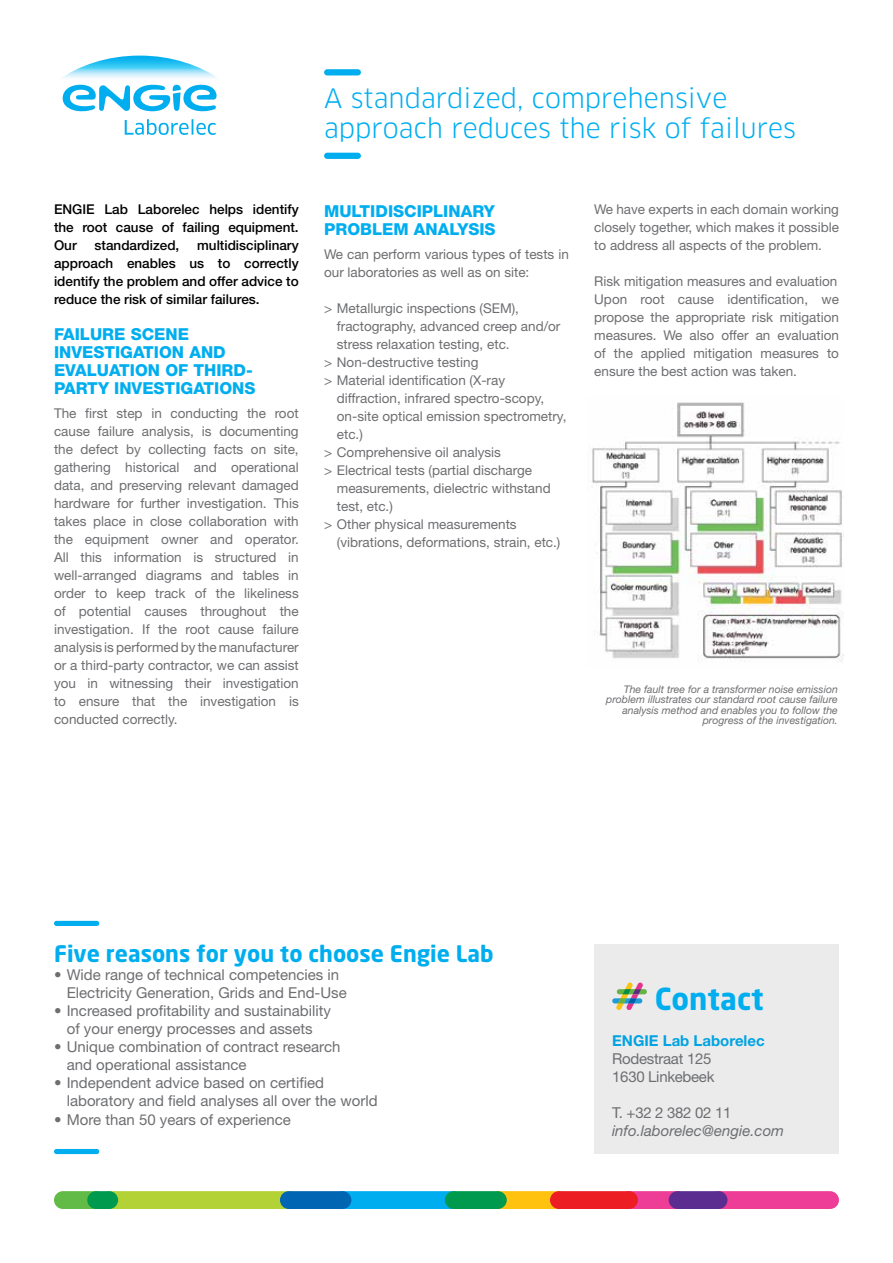
<style>
.page{position:relative;width:893px;height:1263px;background:#fff}
.page>*{position:absolute;margin:0;border:0;box-sizing:border-box;transform-origin:0 0}
.t1{font:700 30px "Neo Sans";color:#00aeef}
.t2{font:26.1px/30px "Clan OT";color:#00aeef}
.t3{font:700 22.5px "Neo Sans";color:#00aeef}
.t4{font:800 16.5px/18px "Helvetica Neue";color:#00aeef}
.t5{font:15px/18px "Helvetica Neue LT Std";color:#6d6e71}
.t6{font:15px/18px "Helvetica Neue LT Std";letter-spacing:-.02em;color:#6d6e71}
.t7{font:italic 15px "Helvetica Neue LT Std";color:#6d6e71}
.t8{font:700 15px "Helvetica Neue LT Std";color:#00a3e1}
.t9{font:13.5px/18px "Helvetica Neue LT Std";color:#6d6e71;text-align:justify}
.t10{font:500 13.5px/18px "Helvetica Neue LT Std";color:#000;text-align:justify}
.t11{font:italic 10.5px/10.5px "Helvetica Neue";color:#6d6e71;text-align:right}
.t12{font:condensed 3.9px "Univers";letter-spacing:.02em;color:#000}
</style>
<div class="page">
<div style="left:710px;top:1191px;width:129px;height:18px;background:#ee3d96;border-radius:9px"></div>
<div style="left:620px;top:1191px;width:66px;height:18px;background:#ee3d96;border-radius:9px"></div>
<div style="left:489px;top:1191px;width:79px;height:18px;background:#ffc20e;border-radius:9px"></div>
<div style="left:550px;top:1191px;width:88px;height:18px;background:#ed1d24;border-radius:9px"></div>
<div style="left:334px;top:1191px;width:129px;height:18px;background:#00aeef;border-radius:9px"></div>
<div style="left:100px;top:1191px;width:198px;height:18px;background:#b3d235;border-radius:9px"></div>
<div style="left:54px;top:1191px;width:51px;height:18px;background:#62bb46;border-radius:9px"></div>
<div style="left:445px;top:1191px;width:62px;height:18px;background:#009a4e;border-radius:9px"></div>
<div style="left:280px;top:1191px;width:71px;height:18px;background:#0066b3;border-radius:9px"></div>
<div style="left:87px;top:1191px;width:31px;height:18px;background:#009a4e;border-radius:9px"></div>
<div style="left:669px;top:1191px;width:58px;height:18px;background:#5c2d91;border-radius:9px"></div>
<img style="left:592px;top:402px;width:252px;height:260px">
<div style="left:324px;top:153px;width:37px;height:6px;background:#00aeef;border-radius:3px"></div>
<div style="left:324px;top:69px;width:37px;height:6px;background:#00aeef;border-radius:3px"></div>
<div style="left:594px;top:945px;width:245px;height:209px;background:#ebebec"></div>
<svg style="left:612px;top:982px;width:35px;height:28px"></svg>
<div style="left:54px;top:921px;width:45px;height:5px;background:#00aeef;border-radius:3px"></div>
<div style="left:54px;top:1149px;width:45px;height:5px;background:#00aeef;border-radius:3px"></div>
<svg style="left:62px;top:56px;width:155px;height:79px"></svg>
<p class="t10" style="left:54px;top:200px;width:246px">ENGIE Lab Laborelec helps identify the root cause of failing equipment.<br>Our</p>
<p class="t12" style="left:65px;top:204px;width:40px">RÉFÉRENCES COULEUR</p>
<p class="t10" style="left:54px;top:236px;width:246px;text-indent:143px">multidisciplinary approach enables us to correctly identify the problem and offer advice to reduce the risk of similar failures.</p>
<p class="t4" style="left:54px;top:325px;width:203px">FAILURE SCENE<br>INVESTIGATION AND<br>EVALUATION OF THIRD-<br>PARTY INVESTIGATIONS</p>
<p class="t9" style="left:54px;top:404px;width:246px">The first step in conducting the root cause failure analysis, is documenting the defect by collecting facts on site, gathering historical and operational data, and preserving relevant damaged hardware for further investigation. This takes place in close collaboration with the equipment owner and operator.<br>All this information is structured in well-arranged diagrams and tables in order to keep track of the likeliness of potential causes throughout the investigation. If the root cause failure analysis is performed by the manufacturer or a third-party contractor, we can assist you in witnessing their investigation to ensure that the investigation is conducted correctly.</p>
<p class="t10" style="left:95px;top:236px;width:86px">standardized,</p>
<h2 class="t2" style="left:324px;top:83px;width:473px">A standardized, comprehensive approach reduces the risk of failures</h2>
<p class="t4" style="left:324px;top:202px;width:173px">MULTIDISCIPLINARY<br>PROBLEM ANALYSIS</p>
<p class="t9" style="left:324px;top:245px;width:246px">We can perform various types of tests in our laboratories as well as on site:</p>
<p class="t9" style="left:324px;top:299px;width:196px">&gt; Metallurgic inspections (SEM),</p>
<p class="t9" style="left:337px;top:317px;width:225px">fractography, advanced creep and/or</p>
<p class="t9" style="left:337px;top:335px;width:174px">stress relaxation testing, etc.</p>
<p class="t9" style="left:324px;top:353px;width:156px">&gt; Non-destructive testing</p>
<p class="t9" style="left:324px;top:371px;width:183px">&gt; Material identification (X-ray</p>
<p class="t9" style="left:337px;top:389px;width:209px">diffraction, infrared spectro-scopy,</p>
<p class="t9" style="left:337px;top:407px;width:231px">on-site optical emission spectrometry,</p>
<p class="t9" style="left:337px;top:425px;width:28px">etc.)</p>
<p class="t9" style="left:324px;top:443px;width:178px">&gt; Comprehensive oil analysis</p>
<p class="t9" style="left:324px;top:461px;width:209px">&gt; Electrical tests (partial discharge</p>
<p class="t9" style="left:337px;top:479px;width:215px">measurements, dielectric withstand</p>
<p class="t9" style="left:337px;top:497px;width:58px">test, etc.)</p>
<p class="t9" style="left:324px;top:515px;width:194px">&gt; Other physical measurements</p>
<p class="t9" style="left:337px;top:533px;width:225px">(vibrations, deformations, strain, etc.)</p>
<p class="t9" style="left:594px;top:200px;width:246px">We have experts in each domain working closely together, which makes it possible to address all aspects of the problem.</p>
<p class="t9" style="left:594px;top:272px;width:246px;text-align:left">Risk mitigation measures and evaluation Upon root cause identification, we propose the appropriate risk mitigation measures. We also offer an evaluation of the applied mitigation measures to ensure the best action was taken.</p>
<p class="t11" style="left:606px;top:684px;width:233px">The fault tree for a transformer noise emission problem illustrates our standard root cause failure analysis method and enables you to follow the progress of the investigation.</p>
<h3 class="t3" style="left:54px;top:944px;width:441px">Five reasons for you to choose Engie Lab</h3>
<p class="t5" style="left:67px;top:965px;width:282px;text-indent:-13px">• Wide range of technical competencies in<br>Electricity Generation, Grids and End-Use</p>
<p class="t5" style="left:54px;top:1001px;width:278px;text-align:center">• Increased profitability and sustainability of your energy processes and assets</p>
<p class="t5" style="left:67px;top:1037px;width:275px;text-indent:-13px">• Unique combination of contract research and operational assistance</p>
<p class="t5" style="left:67px;top:1073px;width:312px;text-indent:-13px">• Independent advice based on certified laboratory and field analyses all over the world</p>
<p class="t5" style="left:54px;top:1111px;width:238px">• More than 50 years of experience</p>
<h1 class="t1" style="left:655px;top:986px;width:111px">Contact</h1>
<p class="t8" style="left:612px;top:1031px;width:154px">ENGIE Lab Laborelec</p>
<p class="t6" style="left:612px;top:1049px;width:104px">Rodestraat 125<br>1630 Linkebeek</p>
<p class="t5" style="left:612px;top:1103px;width:121px">T. +32 2 382 02 11</p>
<p class="t7" style="left:612px;top:1122px;width:173px">info.laborelec@engie.com</p>
</div>
